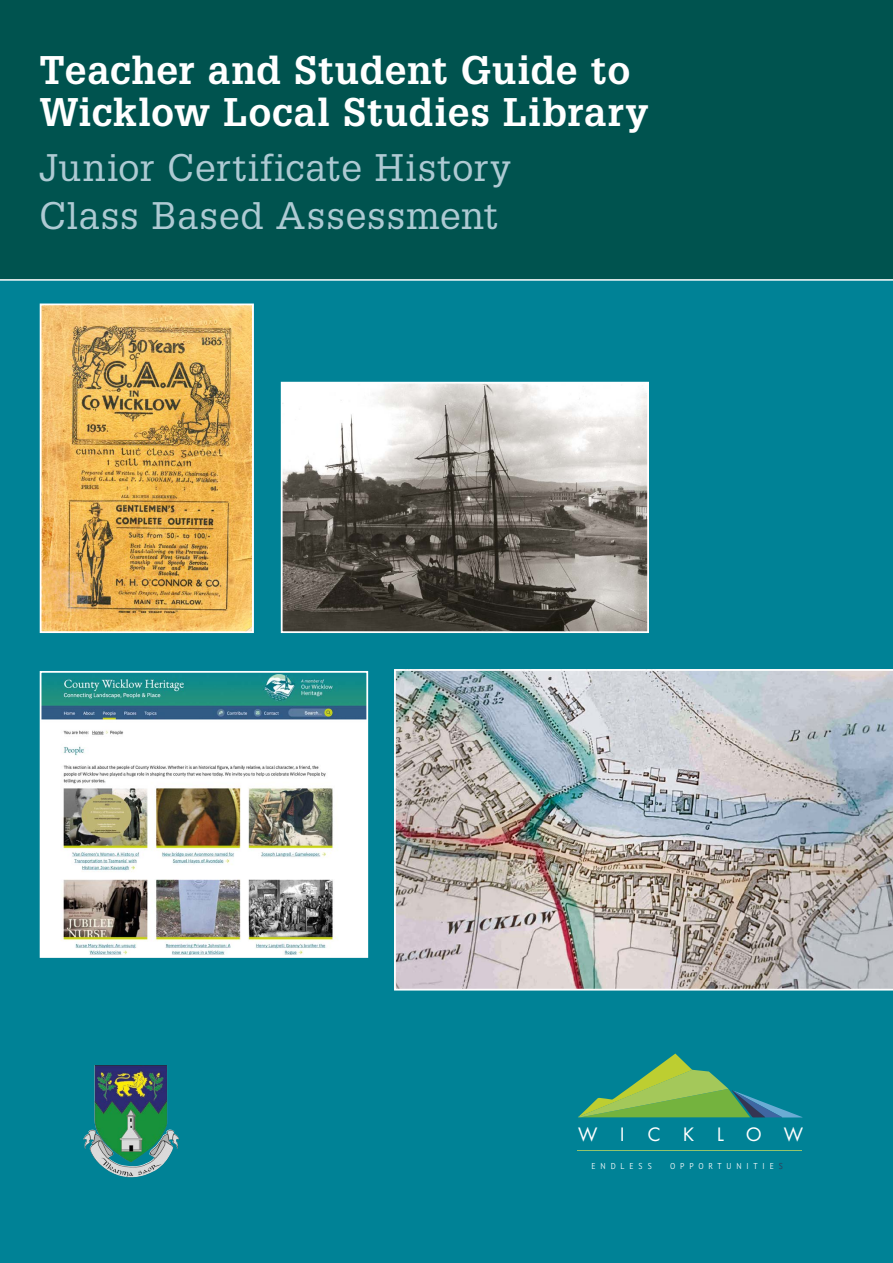
<style>
.page{position:relative;width:893px;height:1263px;background:#008296}
.page>*{position:absolute;margin:0;border:0;box-sizing:border-box;transform-origin:0 0}
.t1{font:700 39px/42px "Glypha LT Pro";letter-spacing:.02em;color:#fff}
.t2{font:37.5px/48px "Glypha LT Pro";letter-spacing:.02em;color:#aecad3}
.t3{font:20.25px "Futura PT";letter-spacing:1.11em;color:#fff}
.t4{font:300 8.55px "PT Sans Pro";letter-spacing:.63em;color:#fff;scale:.9 1}
.s1{color:#353553}
</style>
<div class="page">
<div style="left:0;top:0;width:893px;height:281px;background:#00534f"></div>
<img style="left:394px;top:669px;width:499px;height:321px">
<img style="left:43px;top:306px;width:208px;height:324px">
<div style="left:40px;top:303px;width:214px;height:330px;border:2px solid #fff"></div>
<img style="left:284px;top:385px;width:362px;height:245px">
<div style="left:281px;top:382px;width:368px;height:251px;border:2px solid #fff"></div>
<img style="left:43px;top:674px;width:322px;height:281px">
<div style="left:40px;top:671px;width:328px;height:287px;border:2px solid #fff"></div>
<svg style="left:578px;top:1053px;width:224px;height:64px"></svg>
<hr style="left:577px;top:1150px;width:225px;height:1px;background:#94c56b">
<img style="left:83px;top:1065px;width:86px;height:101px">
<p class="t1" style="left:39px;top:48px;width:611px">Teacher and Student Guide to<br>Wicklow Local Studies Library</p>
<p class="t2" style="left:39px;top:143px;width:473px">Junior Certificate History<br>Class Based Assessment</p>
<p class="t3" style="left:578px;top:1123px;width:227px">WICKLOW</p>
<p class="t4" style="left:591px;top:1160px;width:69px">ENDLESS</p>
<p class="t4" style="left:670px;top:1160px;width:127px">OPPORTUNITIE<span class="s1">S</span></p>
</div>
